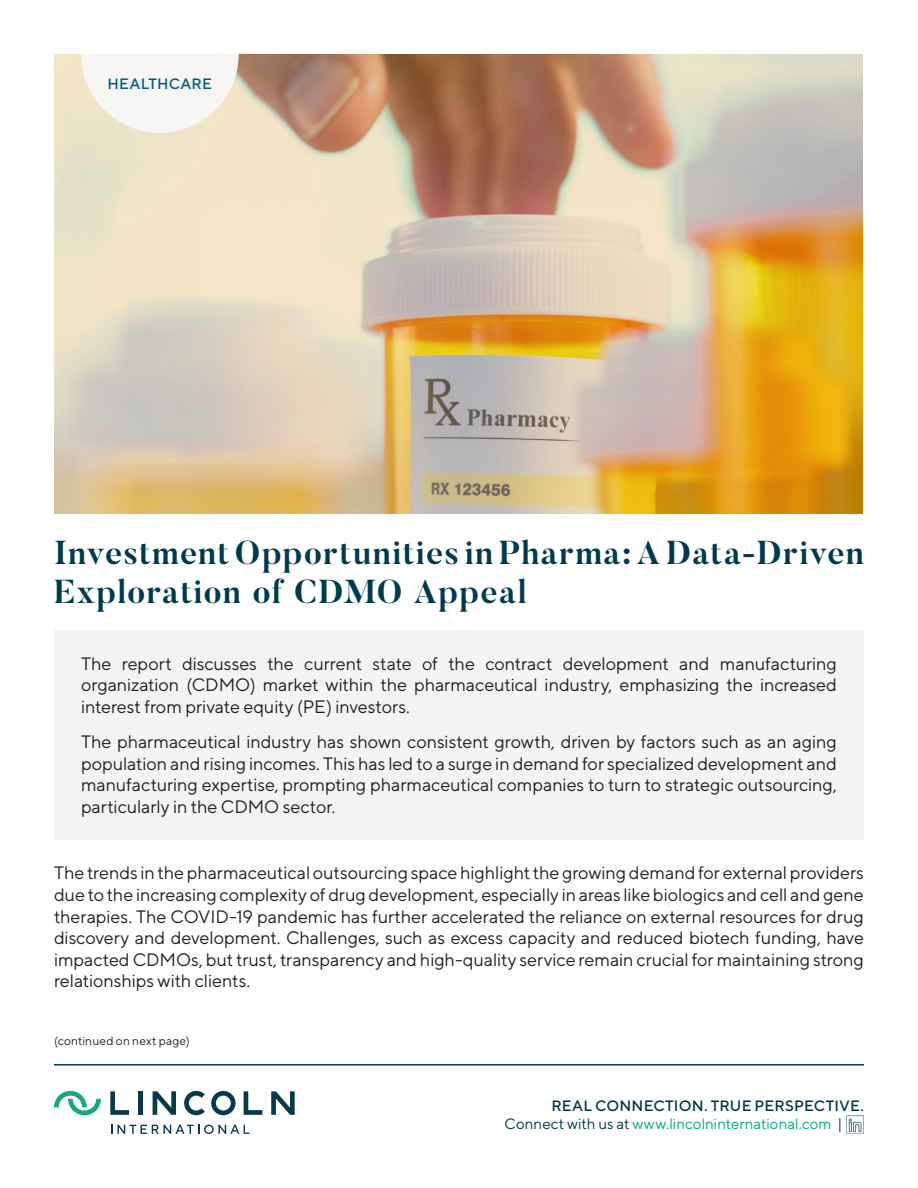
<style>
.page{position:relative;width:918px;height:1188px;background:#fff}
.page>*{position:absolute;margin:0;border:0;box-sizing:border-box;transform-origin:0 0}
.t1{font:700 33px/39.6px "Butler";letter-spacing:.035em;color:#003b4c}
.t2{font:18px/21.6px "TT Norms";letter-spacing:-.005em;color:#231f20;text-align:justify}
.t3{font:500 15px/18px "TT Norms";letter-spacing:.01em;color:#003543}
.t4{font:500 15px "TT Norms";letter-spacing:.01em;color:#005a81}
.t5{font:12px "TT Norms";letter-spacing:.015em;color:#231f20}
.s1{font-weight:400}
.s2{font-weight:400;color:#00a77d}
</style>
<div class="page">
<div style="left:138px;top:1091px;width:5px;height:24px;background:#093a4b"></div>
<svg style="left:153px;top:1091px;width:23px;height:24px"></svg>
<svg style="left:110px;top:1091px;width:19px;height:24px"></svg>
<svg style="left:271px;top:1091px;width:24px;height:24px"></svg>
<svg style="left:244px;top:1091px;width:18px;height:24px"></svg>
<svg style="left:184px;top:1091px;width:21px;height:24px"></svg>
<svg style="left:211px;top:1091px;width:25px;height:24px"></svg>
<svg style="left:54px;top:1091px;width:47px;height:24px"></svg>
<svg style="left:111px;top:1125px;width:138px;height:9px"></svg>
<img style="left:846px;top:1115px;width:18px;height:18px">
<div style="left:54px;top:54px;width:809px;height:459px;background:#e6e4df;opacity:.75"></div>
<hr style="left:54px;top:1064px;width:810px;height:2px;background:#003b4c">
<svg style="left:81px;top:54px;width:158px;height:79px"></svg>
<div style="left:54px;top:630px;width:810px;height:210px;background:#f4f4f2"></div>
<p class="t4" style="left:108px;top:74px;width:106px">HEALTHCARE</p>
<p class="t1" style="left:54px;top:533px;width:811px">Investment Opportunities in Pharma: A Data-Driven<br>Exploration of CDMO Appeal</p>
<p class="t2" style="left:81px;top:652px;width:758px">The report discusses the current state of the contract development and manufacturing organization (CDMO) market within the pharmaceutical industry, emphasizing the increased interest from private equity (PE) investors.</p>
<p class="t2" style="left:81px;top:731px;width:758px">The pharmaceutical industry has shown consistent growth, driven by factors such as an aging population and rising incomes. This has led to a surge in demand for specialized development and manufacturing expertise, prompting pharmaceutical companies to turn to strategic outsourcing, particularly in the CDMO sector.</p>
<p class="t2" style="left:54px;top:862px;width:812px">The trends in the pharmaceutical outsourcing space highlight the growing demand for external providers due to the increasing complexity of drug development, especially in areas like biologics and cell and gene therapies. The COVID-19 pandemic has further accelerated the reliance on external resources for drug discovery and development. Challenges, such as excess capacity and reduced biotech funding, have impacted CDMOs, but trust, transparency and high-quality service remain crucial for maintaining strong relationships with clients.</p>
<p class="t5" style="left:54px;top:1034px;width:137px">(continued on next page)</p>
<p class="t3" style="left:505px;top:1096px;width:361px;text-indent:47px">REAL CONNECTION. TRUE PERSPECTIVE.<br><span class="s1">Connect with us at</span> <span class="s2">www.lincolninternational.com</span> <span class="s1">|</span></p>
</div>
